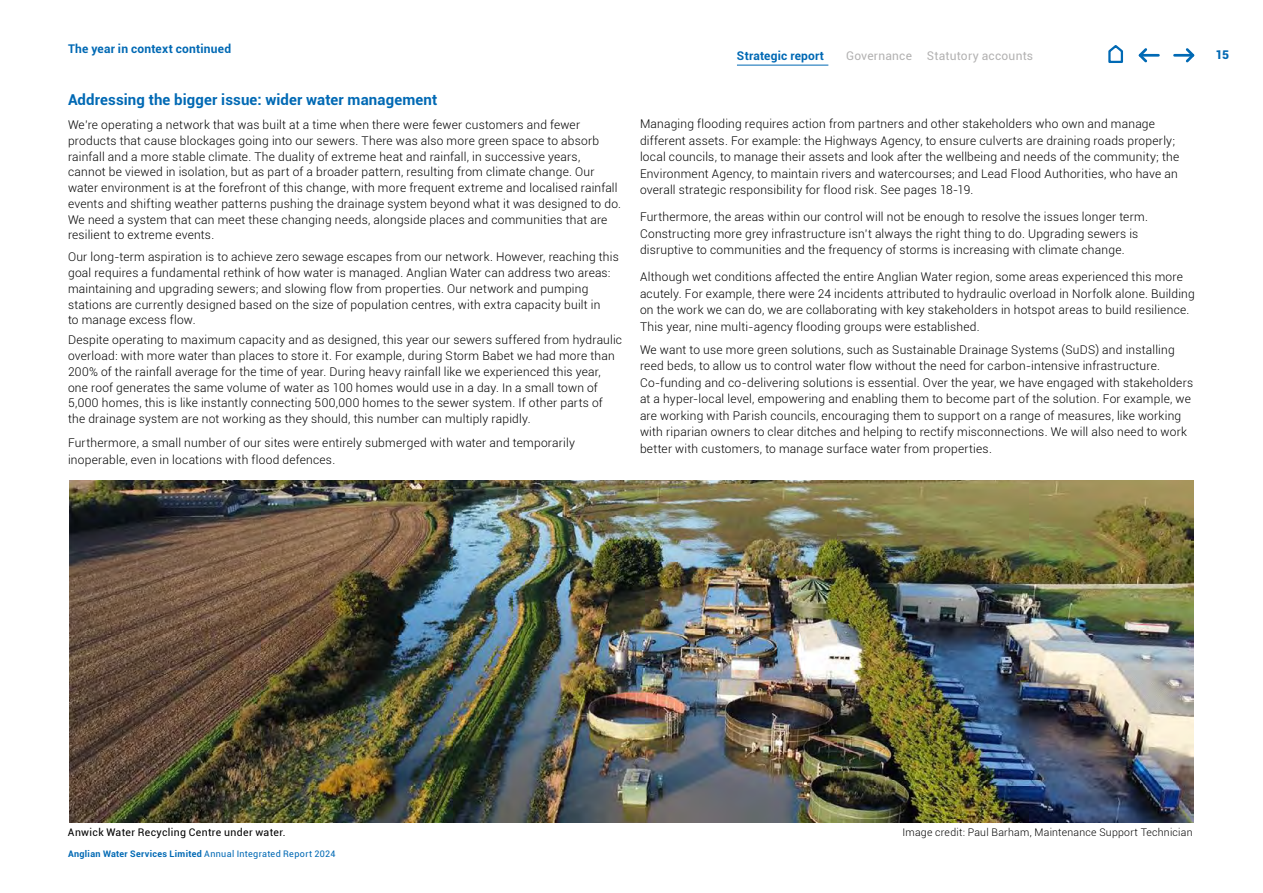
<style>
.page{position:relative;width:1263px;height:893px;background:#fff}
.page>*{position:absolute;margin:0;border:0;box-sizing:border-box;transform-origin:0 0}
.Sub_heading_10pt_bol{font:700 15px "Roboto";letter-spacing:.01em;color:#0069b4}
.Body_copy_8pt_light{font:300 12px/15.8px "Roboto";letter-spacing:.02em;color:#000}
.Master_Page_Bold_Hea{font:700 12px "Roboto";letter-spacing:.015em;color:#0069b4}
.t1{font:12px "Roboto";letter-spacing:.02em;color:#b3b2b2}
.t2{font:900 12px "Roboto";color:#0069b4}
.Body_copy_8pt_light-2{font:300 10.5px "Roboto";letter-spacing:.025em;color:#000}
.Body_copy_8pt_light-3{font:10.5px "Roboto";letter-spacing:.03em;color:#000}
.t3{font:700 9px "Roboto";letter-spacing:.035em;color:#0069b4}
.s1{font-weight:400}
</style>
<div class="page">
<img style="left:69px;top:480px;width:1125px;height:343px">
<hr style="left:1174px;top:54px;width:17px;height:3px;background:#0069b4">
<svg style="left:1183px;top:48px;width:12px;height:15px"></svg>
<hr style="left:1142px;top:54px;width:16px;height:3px;background:#0069b4">
<svg style="left:1138px;top:48px;width:11px;height:15px"></svg>
<hr style="left:737px;top:65px;width:91px;height:1px;background:#0069b4">
<svg style="left:1108px;top:45px;width:16px;height:18px"></svg>
<p class="Master_Page_Bold_Hea" style="left:68px;top:40px;width:165px">The year in context continued</p>
<p class="Sub_heading_10pt_bol" style="left:68px;top:89px;width:371px">Addressing the bigger issue: wider water management</p>
<p class="Body_copy_8pt_light" style="left:68px;top:117px;width:554px">We’re operating a network that was built at a time when there were fewer customers and fewer products that cause blockages going into our sewers. There was also more green space to absorb rainfall and a more stable climate. The duality of extreme heat and rainfall, in successive years,<br>cannot be viewed in isolation, but as part of a broader pattern, resulting from climate change. Our water environment is at the forefront of this change, with more frequent extreme and localised rainfall events and shifting weather patterns pushing the drainage system beyond what it was designed to do.<br>We need a system that can meet these changing needs, alongside places and communities that are resilient to extreme events.</p>
<p class="Body_copy_8pt_light" style="left:68px;top:249px;width:552px">Our long-term aspiration is to achieve zero sewage escapes from our network. However, reaching this goal requires a fundamental rethink of how water is managed. Anglian Water can address two areas: maintaining and upgrading sewers; and slowing flow from properties. Our network and pumping stations are currently designed based on the size of population centres, with extra capacity built in<br>to manage excess flow.</p>
<p class="Body_copy_8pt_light" style="left:68px;top:332px;width:556px">Despite operating to maximum capacity and as designed, this year our sewers suffered from hydraulic overload: with more water than places to store it. For example, during Storm Babet we had more than 200% of the rainfall average for the time of year. During heavy rainfall like we experienced this year, one roof generates the same volume of water as 100 homes would use in a day. In a small town of 5,000 homes, this is like instantly connecting 500,000 homes to the sewer system. If other parts of the drainage system are not working as they should, this number can multiply rapidly.</p>
<p class="Body_copy_8pt_light" style="left:68px;top:434px;width:508px;line-height:16.5px">Furthermore, a small number of our sites were entirely submerged with water and temporarily inoperable, even in locations with flood defences.</p>
<p class="Master_Page_Bold_Hea" style="left:737px;top:48px;width:89px">Strategic report</p>
<p class="t1" style="left:846px;top:48px;width:188px">Governance Statutory accounts</p>
<p class="t2" style="left:1215px;top:46px;width:15px">15</p>
<p class="Body_copy_8pt_light" style="left:640px;top:115px;width:541px;line-height:16.5px">Managing flooding requires action from partners and other stakeholders who own and manage different assets. For example: the Highways Agency, to ensure culverts are draining roads properly; local councils, to manage their assets and look after the wellbeing and needs of the community; the Environment Agency, to maintain rivers and watercourses; and Lead Flood Authorities, who have an overall strategic responsibility for flood risk. See pages 18-19.</p>
<p class="Body_copy_8pt_light" style="left:640px;top:208px;width:509px;line-height:16.5px">Furthermore, the areas within our control will not be enough to resolve the issues longer term.<br>Constructing more grey infrastructure isn’t always the right thing to do. Upgrading sewers is disruptive to communities and the frequency of storms is increasing with climate change.</p>
<p class="Body_copy_8pt_light" style="left:640px;top:268px;width:556px;line-height:16.5px">Although wet conditions affected the entire Anglian Water region, some areas experienced this more acutely. For example, there were 24 incidents attributed to hydraulic overload in Norfolk alone. Building on the work we can do, we are collaborating with key stakeholders in hotspot areas to build resilience.<br>This year, nine multi-agency flooding groups were established.</p>
<p class="Body_copy_8pt_light" style="left:640px;top:341px;width:555px;line-height:16.5px">We want to use more green solutions, such as Sustainable Drainage Systems (SuDS) and installing reed beds, to allow us to control water flow without the need for carbon-intensive infrastructure.<br>Co-funding and co-delivering solutions is essential. Over the year, we have engaged with stakeholders at a hyper-local level, empowering and enabling them to become part of the solution. For example, we are working with Parish councils, encouraging them to support on a range of measures, like working with riparian owners to clear ditches and helping to rectify misconnections. We will also need to work better with customers, to manage surface water from properties.</p>
<p class="Body_copy_8pt_light-3" style="left:68px;top:824px;width:219px">Anwick Water Recycling Centre under water.</p>
<p class="Body_copy_8pt_light-2" style="left:902px;top:824px;width:292px">Image credit: Paul Barham, Maintenance Support Technician</p>
<p class="t3" style="left:68px;top:848px;width:269px">Anglian Water Services Limited <span class="s1">Annual Integrated Report 2024</span></p>
</div>
